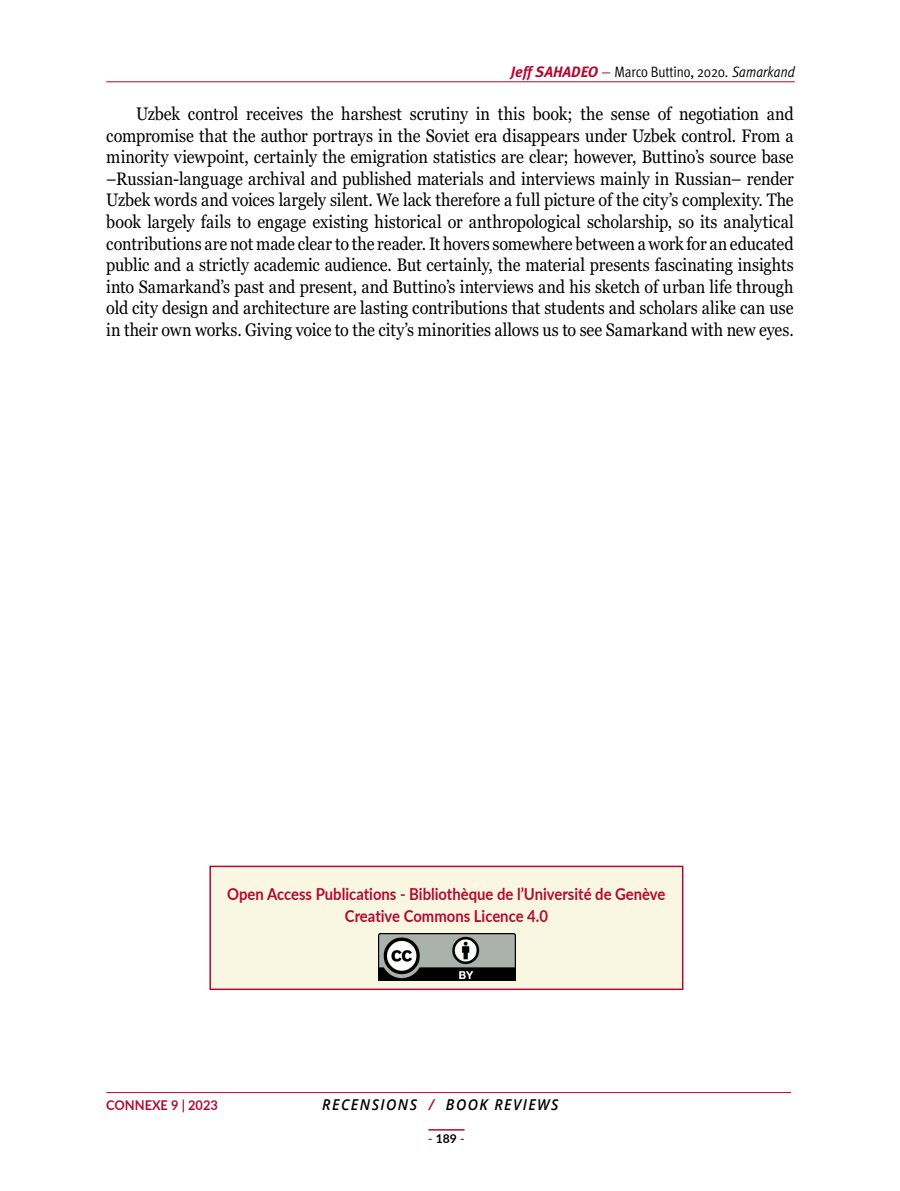
<style>
.page{position:relative;width:900px;height:1191px;background:#fff}
.page>*{position:absolute;margin:0;border:0;box-sizing:border-box;transform-origin:0 0}
.t1{font:18px/21.6px "Georgia Pro";color:#000;text-align:justify;scale:.9 1}
.t2{font:700 16.5px/21.6px "Lato";color:#b20933;text-align:center;scale:.9 1}
.t3{font:15px "Meta Pro Cond Norm";letter-spacing:-.01em;color:#000}
.t4{font:italic 600 15px "Open Sans";letter-spacing:.1em;color:#000;scale:.95 1}
.t5{font:700 13.5px "Lato";color:#b20933;scale:.95 1}
.t6{font:700 12.15px "Lato";color:#000}
.s1{font-family:"Meta Pro";font-weight:700;font-style:italic;color:#b20933}
.s2{font-family:"Georgia Pro";color:#b20933}
.s3{font-family:"Meta Pro Cond Norm Ita"}
.s4{color:#b20933}
</style>
<div class="page">
<hr style="left:428px;top:1129px;width:37px;height:1px;background:#b20933">
<hr style="left:106px;top:81px;width:689px;height:1px;background:#b20933">
<hr style="left:106px;top:1092px;width:685px;height:1px;background:#b20933">
<div style="left:210px;top:866px;width:473px;height:123px;background:#f9f7e2"></div>
<div style="left:209px;top:865px;width:474px;height:125px;border:2px solid #b20933"></div>
<img style="left:378px;top:933px;width:138px;height:47px">
<p class="t3" style="left:511px;top:61px;width:286px"><span class="s1">Jeff SAHADEO</span> <span class="s2">–</span> Marco Buttino, 2020<span class="s3">. Samarkand</span></p>
<p class="t1" style="left:106px;top:104px;width:765px;text-indent:30px">Uzbek control receives the harshest scrutiny in this book; the sense of negotiation and compromise that the author portrays in the Soviet era disappears under Uzbek control. From a minority viewpoint, certainly the emigration statistics are clear; however, Buttino’s source base –Russian-language archival and published materials and interviews mainly in Russian– render Uzbek words and voices largely silent. We lack therefore a full picture of the city’s complexity. The book largely fails to engage existing historical or anthropological scholarship, so its analytical contributions are not made clear to the reader. It hovers somewhere between a work for an educated public and a strictly academic audience. But certainly, the material presents fascinating insights into Samarkand’s past and present, and Buttino’s interviews and his sketch of urban life through old city design and architecture are lasting contributions that students and scholars alike can use in their own works. Giving voice to the city’s minorities allows us to see Samarkand with new eyes.</p>
<p class="t2" style="left:227px;top:882px;width:488px">Open Access Publications - Bibliothèque de l’Université de Genève<br>Creative Commons Licence 4.0</p>
<p class="t5" style="left:106px;top:1095px;width:119px">CONNEXE 9 | 2023</p>
<p class="t4" style="left:322px;top:1094px;width:250px">RECENSIONS <span class="s4">/</span> BOOK REVIEWS</p>
<p class="t6" style="left:428px;top:1130px;width:38px"><span class="s4">-</span> 189 <span class="s4">-</span></p>
</div>
